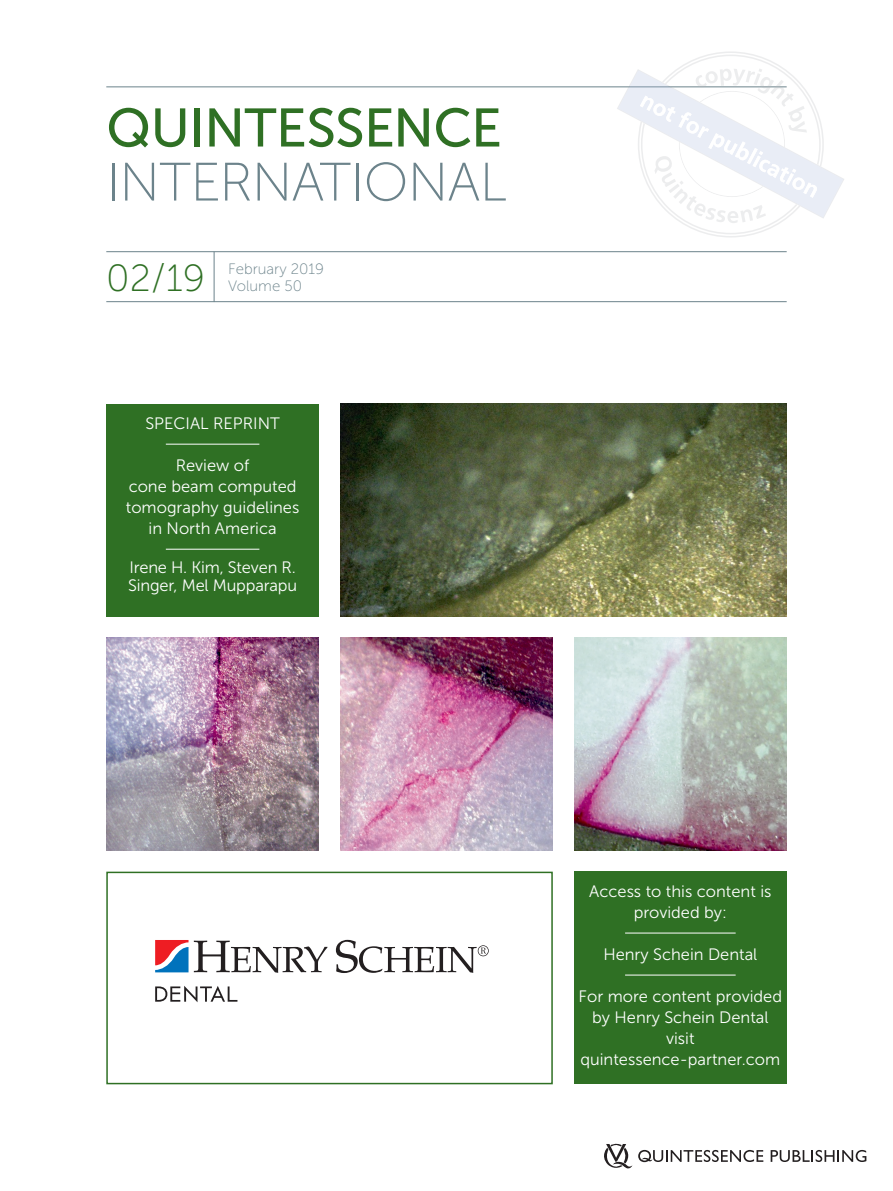
<style>
.page{position:relative;width:893px;height:1191px;background:#fff}
.page>*{position:absolute;margin:0;border:0;box-sizing:border-box;transform-origin:0 0}
.t1{font:54px "Museo Sans 100";letter-spacing:-.015em;color:#6c838b}
.t2{font:54px "Museo Sans 500";letter-spacing:-.01em;color:#2f7024}
.t3{font:37.8px "Museo Sans 100";color:#2f7024}
.t4{font:16.5px/21px "Museo Sans 300";color:#fff;text-align:center}
.t5{font:15px/16.8px "Museo Sans 100";color:#6c838b}
</style>
<div class="page">
<img style="left:106px;top:637px;width:213px;height:213px">
<img style="left:340px;top:637px;width:213px;height:213px">
<svg style="left:155px;top:940px;width:172px;height:32px"></svg>
<svg style="left:336px;top:940px;width:153px;height:33px"></svg>
<svg style="left:155px;top:986px;width:82px;height:16px"></svg>
<div style="left:106px;top:871px;width:447px;height:213px;border:2px solid #2f7024"></div>
<svg style="left:638px;top:1149px;width:125px;height:13px"></svg>
<svg style="left:771px;top:1150px;width:95px;height:12px"></svg>
<svg style="left:604px;top:1143px;width:28px;height:26px"></svg>
<hr style="left:106px;top:301px;width:681px;height:1px;background:#6c838b">
<hr style="left:106px;top:251px;width:681px;height:1px;background:#6c838b">
<hr style="left:106px;top:86px;width:681px;height:1px;background:#6c838b">
<hr style="left:214px;top:252px;width:1px;height:50px;background:#6c838b">
<img style="left:340px;top:404px;width:447px;height:212px">
<div style="left:106px;top:404px;width:213px;height:212px;background:#2f7024"></div>
<hr style="left:166px;top:444px;width:93px;height:1px;background:#fff">
<hr style="left:166px;top:549px;width:93px;height:1px;background:#fff">
<img style="left:574px;top:637px;width:213px;height:213px">
<div style="left:574px;top:871px;width:213px;height:213px;background:#2f7024"></div>
<hr style="left:625px;top:932px;width:111px;height:1px;background:#fff">
<hr style="left:625px;top:974px;width:111px;height:1px;background:#fff">
<svg style="left:617px;top:52px;width:227px;height:185px"></svg>
<h1 class="t2" style="left:106px;top:98px;width:397px">QUINTESSENCE</h1>
<h1 class="t1" style="left:106px;top:153px;width:402px">INTERNATIONAL</h1>
<h2 class="t3" style="left:106px;top:258px;width:100px">02 / 19</h2>
<p class="t5" style="left:228px;top:260px;width:97px">February 2019<br>Volume 50</p>
<p class="t4" style="left:145px;top:413px;width:136px">SPECIAL REPRINT</p>
<p class="t4" style="left:126px;top:455px;width:175px">Review of<br>cone beam computed tomography guidelines in North America</p>
<p class="t4" style="left:128px;top:558px;width:171px;line-height:18px;text-align:left">Irene H. Kim, Steven R.<br>Singer, Mel Mupparapu</p>
<p class="t4" style="left:589px;top:880px;width:184px">Access to this content is provided by:</p>
<p class="t4" style="left:603px;top:943px;width:156px">Henry Schein Dental</p>
<p class="t4" style="left:579px;top:985px;width:205px">For more content provided by Henry Schein Dental visit quintessence-partner.com</p>
</div>
